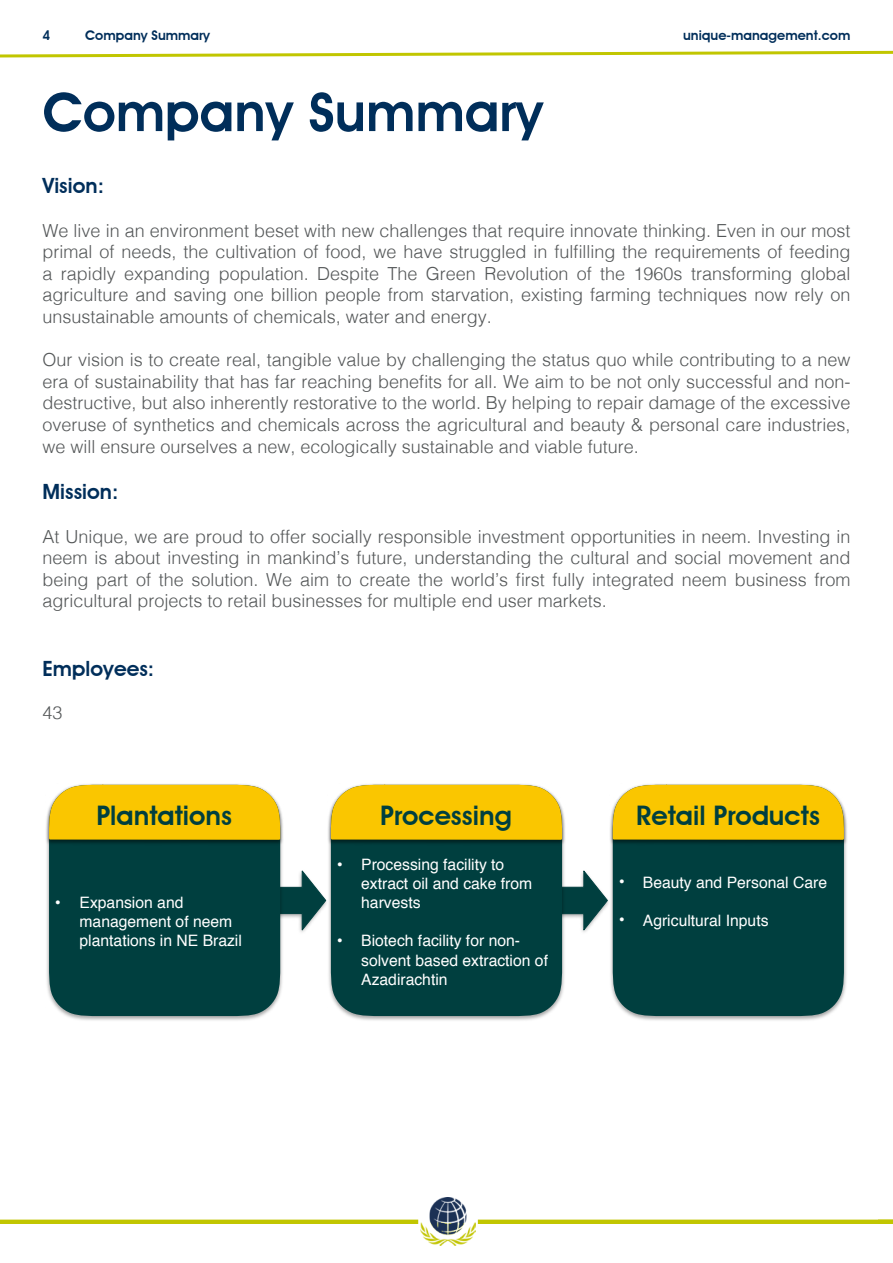
<style>
.page{position:relative;width:893px;height:1263px;background:#fff}
.page>*{position:absolute;margin:0;border:0;box-sizing:border-box;transform-origin:0 0}
.t1{font:600 54px "Advantage";color:#002e5a}
.t2{font:600 27px "Advantage";color:#003f3f}
.t3{font:600 21px "Advantage";color:#002e5a}
.t4{font:300 18px/21.6px "Helvetica";color:#545758;text-align:justify}
.t5{font:15.75px/19px "Helvetica";color:#fff}
.t6{font:600 13.5px "Advantage";color:#002e5a}
.s1{font-family:"Arial"}
</style>
<div class="page">
<div style="left:478px;top:1219px;width:415px;height:5px;background:#c1c600"></div>
<div style="left:0;top:1219px;width:418px;height:5px;background:#c1c600"></div>
<img style="left:421px;top:1197px;width:54px;height:49px">
<svg style="left:0;top:50px;width:893px;height:8px"></svg>
<svg style="left:565px;top:870px;width:43px;height:62px"></svg>
<svg style="left:284px;top:870px;width:43px;height:62px"></svg>
<img style="left:46px;top:845px;width:238px;height:176px">
<div style="left:48px;top:845px;width:233px;height:173px;background:#003f3f"></div>
<img style="left:46px;top:812px;width:237px;height:33px">
<svg style="left:48px;top:784px;width:233px;height:57px;background:#f2c40f"></svg>
<img style="left:328px;top:845px;width:237px;height:176px">
<div style="left:330px;top:845px;width:233px;height:173px;background:#003f3f"></div>
<img style="left:610px;top:845px;width:237px;height:176px">
<div style="left:612px;top:845px;width:233px;height:173px;background:#003f3f"></div>
<img style="left:328px;top:812px;width:237px;height:33px">
<svg style="left:330px;top:784px;width:233px;height:57px;background:#f2c40f"></svg>
<img style="left:610px;top:812px;width:237px;height:33px">
<svg style="left:612px;top:784px;width:233px;height:57px;background:#f2c40f"></svg>
<p class="t6" style="left:43px;top:28px;width:9px">4</p>
<p class="t6" style="left:85px;top:28px;width:127px">Company Summary</p>
<p class="t6" style="left:683px;top:28px;width:169px">unique-management.com</p>
<h1 class="t1" style="left:43px;top:80px;width:502px">Company Summary</h1>
<p class="t3" style="left:43px;top:173px;width:63px">Vision:</p>
<p class="t4" style="left:43px;top:218px;width:809px">We live in an environment beset with new challenges that require innovate thinking. Even in our most primal of needs, the cultivation of food, we have struggled in fulfilling the requirements of feeding a rapidly expanding population. Despite The Green Revolution of the 1960s transforming global agriculture and saving one billion people from starvation, existing farming techniques now rely on unsustainable amounts of chemicals, water and energy.</p>
<p class="t4" style="left:43px;top:348px;width:809px">Our vision is to create real, tangible value by challenging the status quo while contributing to a new era of sustainability that has far reaching benefits for all. We aim to be not only successful and non&shy;destructive, but also inherently restorative to the world. By helping to repair damage of the excessive overuse of synthetics and chemicals across the agricultural and beauty &amp; personal care industries, we will ensure ourselves a new, ecologically sustainable and viable future.</p>
<p class="t3" style="left:43px;top:479px;width:77px">Mission:</p>
<p class="t4" style="left:43px;top:524px;width:809px">At Unique, we are proud to offer socially responsible investment opportunities in neem. Investing in neem is about investing in mankind’s future, understanding the cultural and social movement and being part of the solution. We aim to create the world’s first fully integrated neem business from agricultural projects to retail businesses for multiple end user markets.</p>
<p class="t3" style="left:43px;top:656px;width:113px">Employees:</p>
<p class="t4" style="left:43px;top:701px;width:22px">43</p>
<h2 class="t2" style="left:96px;top:800px;width:137px">Plantations</h2>
<h2 class="t2" style="left:380px;top:800px;width:133px">Processing</h2>
<h2 class="t2" style="left:636px;top:800px;width:185px">Retail Products</h2>
<p class="t5" style="left:80px;top:894px;width:164px;text-indent:-24px"><span class="s1">•</span> Expansion and management of neem plantations in NE Brazil</p>
<p class="t5" style="left:361px;top:855px;width:173px;text-indent:-24px"><span class="s1">•</span> Processing facility to extract oil and cake from harvests</p>
<p class="t5" style="left:361px;top:932px;width:188px;text-indent:-24px"><span class="s1">•</span> Biotech facility for non&shy;solvent based extraction of<br>Azadirachtin</p>
<p class="t5" style="left:619px;top:873px;width:210px"><span class="s1">•</span> Beauty and Personal Care</p>
<p class="t5" style="left:619px;top:912px;width:151px"><span class="s1">•</span> Agricultural Inputs</p>
</div>
